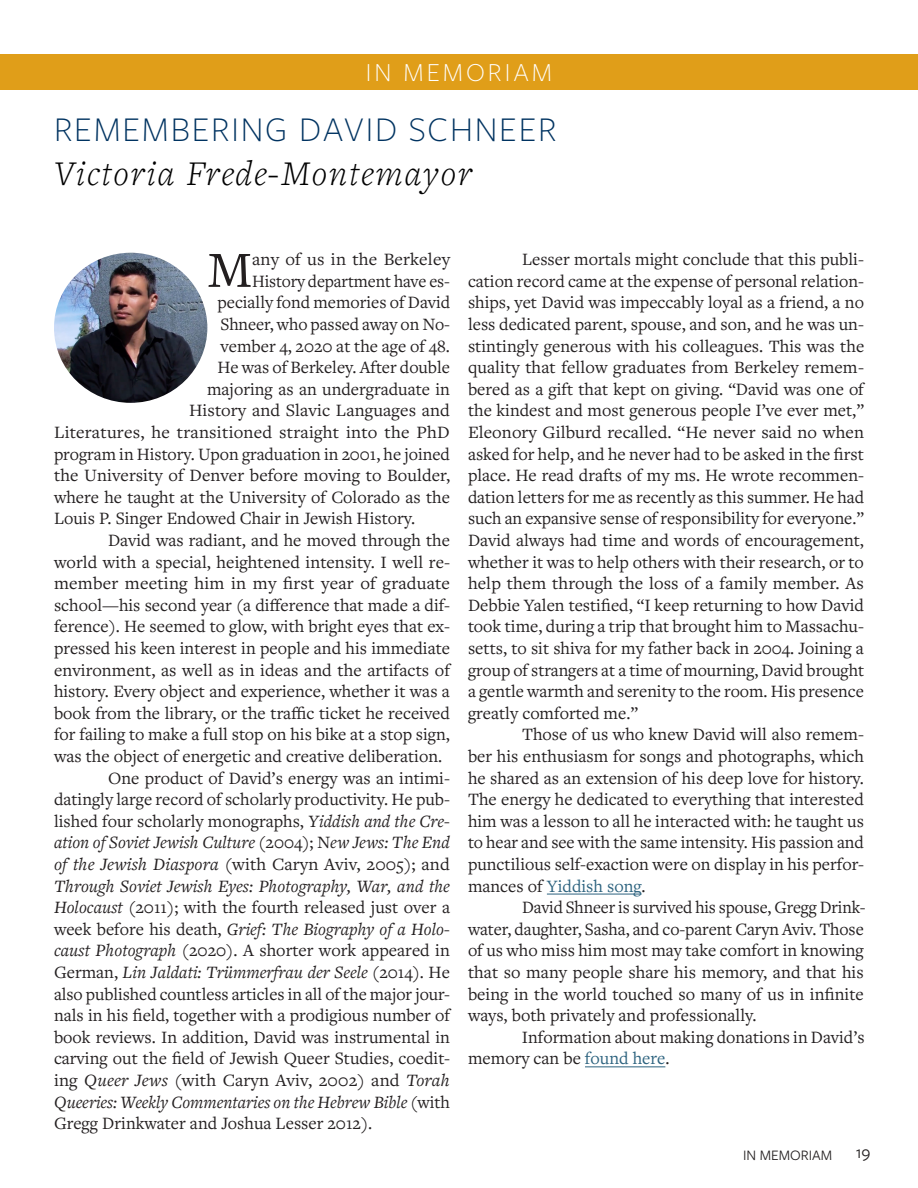
<style>
.page{position:relative;width:918px;height:1188px;background:#fff}
.page>*{position:absolute;margin:0;border:0;box-sizing:border-box;transform-origin:0 0}
.Cal_History_Newslett{font:52.5px "Freight Text Pro";color:#231f20}
.Cal_History_Newslett-2{font:italic 300 36px "Freight Text Pro";letter-spacing:.05em;color:#000}
.t1{font:300 36px "Freight Sans Pro";letter-spacing:.05em;color:#003361}
.t2{font:300 27px "Freight Sans Pro";letter-spacing:.11em;color:#fff}
.Cal_History_Newslett-3{font:18px/21.6px "Freight Text Pro";color:#231f20;text-align:justify}
.t3{font:18px "Freight Sans Pro";color:#231f20}
.t4{font:15px "Freight Sans Pro";color:#231f20}
.s1{font-style:italic}
.s2{color:#2d637f}
</style>
<div class="page">
<div style="left:0;top:54px;width:918px;height:36px;background:#e09e19"></div>
<hr style="left:547px;top:894px;width:95px;height:1px;background:#2d637f">
<hr style="left:585px;top:1067px;width:80px;height:1px;background:#2d637f">
<img style="left:54px;top:253px;width:153px;height:150px">
<p class="t2" style="left:366px;top:55px;width:188px">IN MEMORIAM</p>
<p class="t1" style="left:54px;top:106px;width:504px">REMEMBERING DAVID SCHNEER</p>
<p class="Cal_History_Newslett-2" style="left:54px;top:149px;width:420px">Victoria Frede-Montemayor</p>
<p class="Cal_History_Newslett" style="left:208px;top:235px;width:46px">M</p>
<p class="Cal_History_Newslett-3" style="left:252px;top:248px;width:199px">any of us in the Berkeley</p>
<p class="Cal_History_Newslett-3" style="left:252px;top:270px;width:199px">History department have es-</p>
<p class="Cal_History_Newslett-3" style="left:218px;top:291px;width:234px">pecially fond memories of David</p>
<p class="Cal_History_Newslett-3" style="left:220px;top:313px;width:231px">Shneer, who passed away on No-</p>
<p class="Cal_History_Newslett-3" style="left:220px;top:334px;width:231px">vember 4, 2020 at the age of 48.</p>
<p class="Cal_History_Newslett-3" style="left:218px;top:356px;width:234px">He was of Berkeley. After double</p>
<p class="Cal_History_Newslett-3" style="left:207px;top:378px;width:244px">majoring as an undergraduate in</p>
<p class="Cal_History_Newslett-3" style="left:189px;top:399px;width:263px">History and Slavic Languages and</p>
<p class="Cal_History_Newslett-3" style="left:54px;top:421px;width:397px">Literatures, he transitioned straight into the PhD</p>
<p class="Cal_History_Newslett-3" style="left:54px;top:442px;width:397px">program in History. Upon graduation in 2001, he joined</p>
<p class="Cal_History_Newslett-3" style="left:54px;top:464px;width:398px">the University of Denver before moving to Boulder,</p>
<p class="Cal_History_Newslett-3" style="left:54px;top:486px;width:397px">where he taught at the University of Colorado as the</p>
<p class="Cal_History_Newslett-3" style="left:54px;top:507px;width:363px">Louis P. Singer Endowed Chair in Jewish History.</p>
<p class="Cal_History_Newslett-3" style="left:54px;top:529px;width:398px;text-indent:54px">David was radiant, and he moved through the world with a special, heightened intensity. I well re&shy;member meeting him in my first year of graduate school—his second year (a difference that made a dif&shy;ference). He seemed to glow, with bright eyes that ex&shy;pressed his keen interest in people and his immediate environment, as well as in ideas and the artifacts of history. Every object and experience, whether it was a book from the library, or the traffic ticket he received for failing to make a full stop on his bike at a stop sign, was the object of energetic and creative deliberation.</p>
<p class="Cal_History_Newslett-3" style="left:54px;top:766px;width:398px;text-indent:54px">One product of David’s energy was an intimi&shy;datingly large record of scholarly productivity. He pub&shy;lished four scholarly monographs, <span class="s1">Yiddish and the Cre&shy;ation of Soviet Jewish Culture</span> (2004); N<span class="s1">ew Jews: The End of the Jewish Diaspora</span> (with Caryn Aviv, 2005); and <span class="s1">Through Soviet Jewish Eyes: Photography, War, and the Holocaust</span> (2011); with the fourth released just over a week before his death, <span class="s1">Grief: The Biography of a Holo&shy;caust Photograph</span> (2020). A shorter work appeared in German, <span class="s1">Lin Jaldati: Trümmerfrau der Seele</span> (2014). He also published countless articles in all of the major jour&shy;nals in his field, together with a prodigious number of book reviews. In addition, David was instrumental in carving out the field of Jewish Queer Studies, coedit&shy;ing <span class="s1">Queer Jews</span> (with Caryn Aviv, 2002) and <span class="s1">Torah Queeries: Weekly Commentaries on the Hebrew Bible</span> (with Gregg Drinkwater and Joshua Lesser 2012).</p>
<p class="Cal_History_Newslett-3" style="left:468px;top:248px;width:398px;text-indent:54px">Lesser mortals might conclude that this publi&shy;cation record came at the expense of personal relation&shy;ships, yet David was impeccably loyal as a friend, a no less dedicated parent, spouse, and son, and he was un&shy;stintingly generous with his colleagues. This was the quality that fellow graduates from Berkeley remem&shy;bered as a gift that kept on giving. “David was one of the kindest and most generous people I’ve ever met,” Eleonory Gilburd recalled. “He never said no when asked for help, and he never had to be asked in the first place. He read drafts of my ms. He wrote recommen&shy;dation letters for me as recently as this summer. He had such an expansive sense of responsibility for everyone.” David always had time and words of encouragement, whether it was to help others with their research, or to help them through the loss of a family member. As Debbie Yalen testified, “I keep returning to how David took time, during a trip that brought him to Massachu&shy;setts, to sit shiva for my father back in 2004. Joining a group of strangers at a time of mourning, David brought a gentle warmth and serenity to the room. His presence greatly comforted me.”</p>
<p class="Cal_History_Newslett-3" style="left:468px;top:723px;width:398px;text-indent:54px">Those of us who knew David will also remem&shy;ber his enthusiasm for songs and photographs, which he shared as an extension of his deep love for history.<br>The energy he dedicated to everything that interested him was a lesson to all he interacted with: he taught us to hear and see with the same intensity. His passion and punctilious self-exaction were on display in his perfor&shy;mances of <span class="s2">Yiddish song</span>.</p>
<p class="Cal_History_Newslett-3" style="left:468px;top:896px;width:399px;text-indent:54px">David Shneer is survived his spouse, Gregg Drink&shy;water, daughter, Sasha, and co-parent Caryn Aviv. Those of us who miss him most may take comfort in knowing that so many people share his memory, and that his being in the world touched so many of us in infinite ways, both privately and professionally.</p>
<p class="Cal_History_Newslett-3" style="left:468px;top:1026px;width:398px;text-indent:54px">Information about making donations in David’s memory can be <span class="s2">found here</span>.</p>
<p class="t4" style="left:743px;top:1145px;width:91px">IN MEMORIAM</p>
<p class="t3" style="left:856px;top:1140px;width:16px">19</p>
</div>
